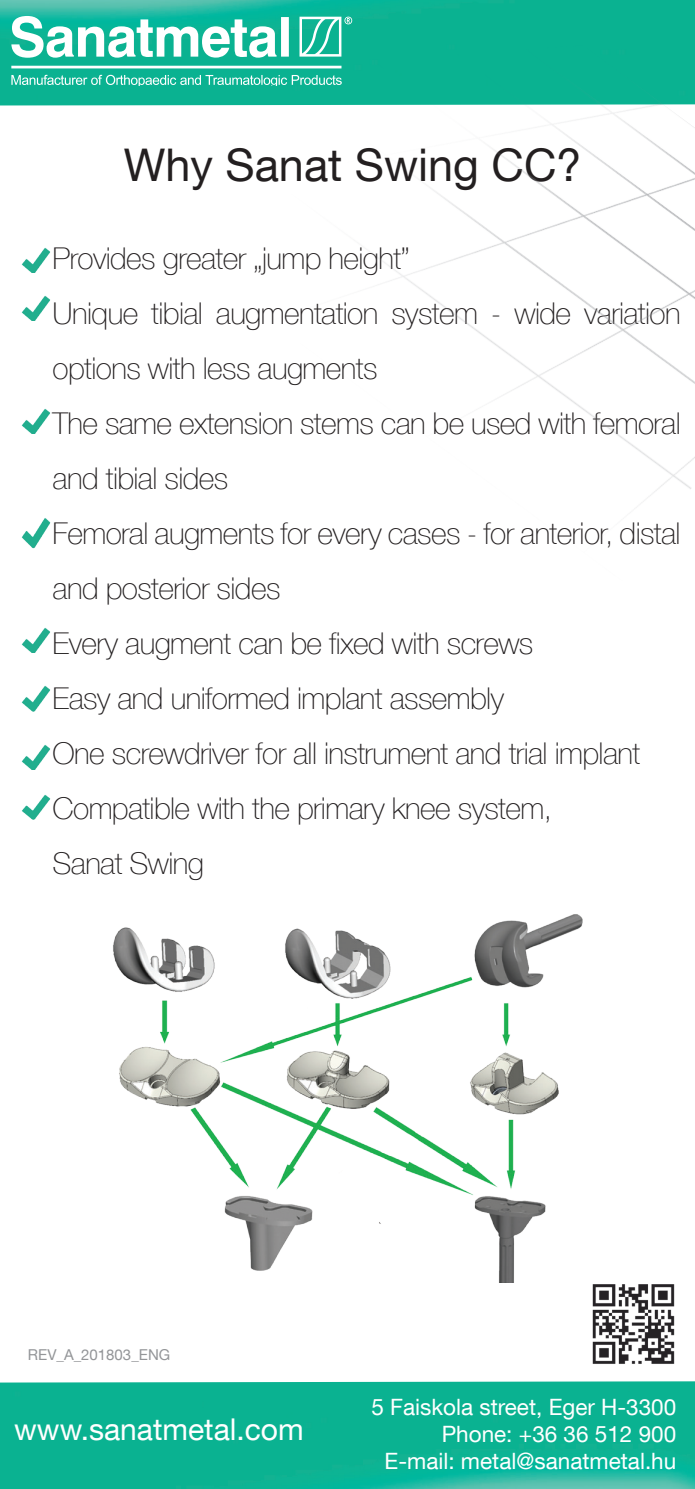
<style>
.page{position:relative;width:695px;height:1489px;background:#fff}
.page>*{position:absolute;margin:0;border:0;box-sizing:border-box;transform-origin:0 0}
.t1{font:45px "Helvetica Neue LT Com";color:#231f20}
.t2{font:100 30px/55px "Helvetica Neue LT Com";letter-spacing:-.02em;color:#231f20}
.t3{font:30px "Helvetica Neue LT Com";color:#fff}
.t4{font:22.5px/27px "Helvetica Neue LT Com";color:#fff;text-align:right}
.t5{font:15px "Helvetica Neue LT Com";color:#939598}
</style>
<div class="page">
<img style="left:0;top:1381px;width:694px;height:107px">
<img style="left:0;top:0;width:198px;height:105px">
<svg style="left:11px;top:16px;width:187px;height:70px"></svg>
<img style="left:592px;top:1284px;width:83px;height:80px">
<img style="left:21px;top:247px;width:30px;height:25px">
<img style="left:21px;top:518px;width:30px;height:31px">
<img style="left:21px;top:408px;width:30px;height:26px">
<img style="left:21px;top:295px;width:30px;height:25px">
<img style="left:21px;top:686px;width:30px;height:25px">
<img style="left:198px;top:0;width:496px;height:508px">
<img style="left:21px;top:627px;width:30px;height:25px">
<img style="left:21px;top:744px;width:30px;height:25px">
<img style="left:113px;top:914px;width:470px;height:368px">
<img style="left:21px;top:794px;width:30px;height:25px">
<h1 class="t1" style="left:124px;top:137px;width:459px">Why Sanat Swing CC?</h1>
<p class="t2" style="left:53px;top:230px;width:629px">Provides greater „jump height”<br>Unique tibial augmentation system - wide variation options with less augments<br>The same extension stems can be used with femoral and tibial sides<br>Femoral augments for every cases - for anterior, distal and posterior sides<br>Every augment can be fixed with screws<br>Easy and uniformed implant assembly<br>One screwdriver for all instrument and trial implant Compatible with the primary knee system,<br>Sanat Swing</p>
<p class="t5" style="left:28px;top:1345px;width:144px">REV_A_201803_ENG</p>
<p class="t3" style="left:14px;top:1410px;width:291px">www.sanatmetal.com</p>
<p class="t4" style="left:371px;top:1392px;width:306px">5 Faiskola street, Eger H-3300<br>Phone: +36 36 512 900<br>E-mail: metal@sanatmetal.hu</p>
</div>
